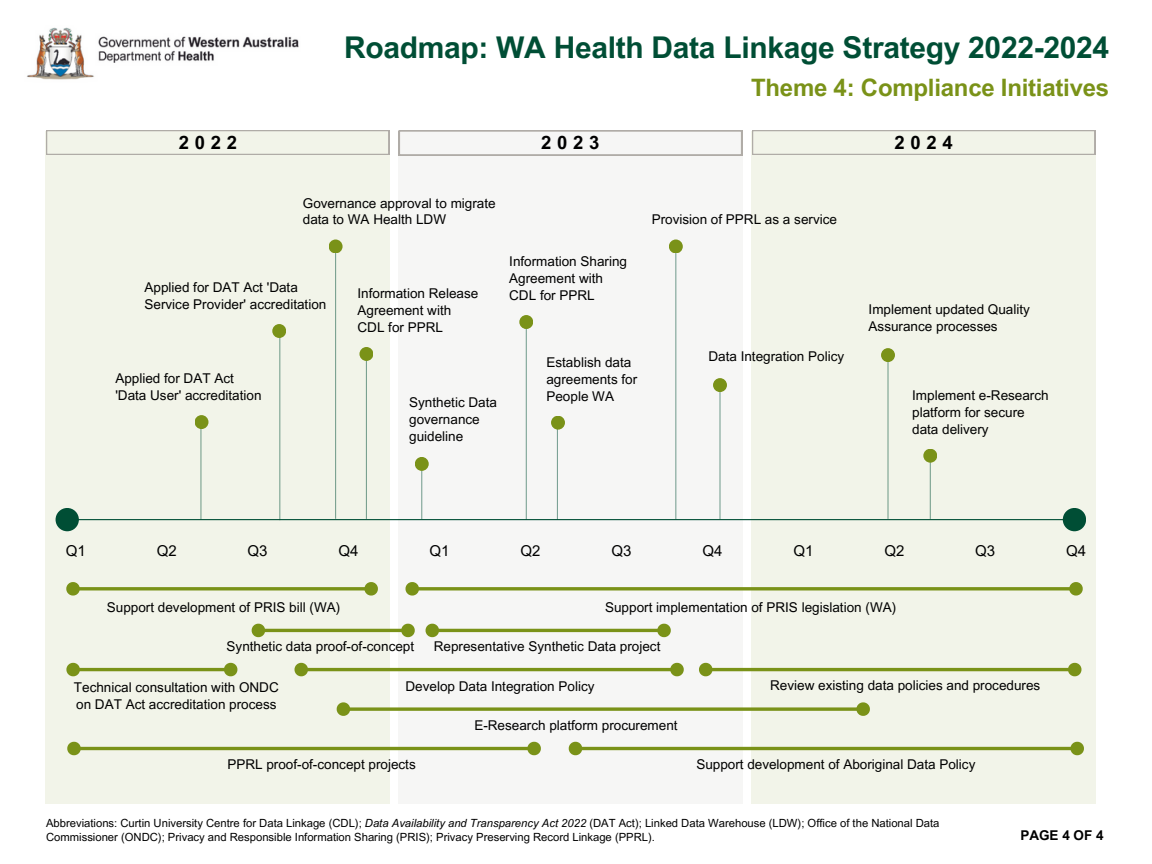
<style>
.page{position:relative;width:1152px;height:864px;background:#fff}
.page>*{position:absolute;margin:0;border:0;box-sizing:border-box;transform-origin:0 0}
.t1{font:700 30px "Arial MT Pro";letter-spacing:-.01em;color:#004e35}
.t2{font:700 24px "Arial MT Pro";letter-spacing:-.01em;color:#7a9218}
.t3{font:700 18.45px "Arial MT Pro";letter-spacing:.31em;color:#000}
.t4{font:15px "Arial MT Pro";color:#000}
.t5{font:13.5px/16.8px "Arial MT Pro";color:#000}
.t6{font:700 13.5px "Arial MT Pro";color:#000}
.t7{font:11.25px/14.1px "Arial MT Pro";color:#000}
.s1{font-style:italic}
</style>
<div class="page">
<img style="left:26px;top:27px;width:273px;height:53px">
<div style="left:45px;top:131px;width:344px;height:673px;background:#f2f4e9"></div>
<div style="left:398px;top:131px;width:344px;height:673px;background:#f6f6f5"></div>
<div style="left:751px;top:131px;width:344px;height:673px;background:#f2f4e9"></div>
<hr style="left:438px;top:629px;width:220px;height:3px;background:#7a9218">
<svg style="left:425px;top:623px;width:17px;height:15px"></svg>
<svg style="left:655px;top:623px;width:16px;height:15px"></svg>
<hr style="left:279px;top:328px;width:1px;height:192px;background:#004e35">
<div style="left:272px;top:324px;width:14px;height:14px;background:#7a9218;border-radius:50%"></div>
<hr style="left:57px;top:519px;width:1028px;height:1px;background:#004e35">
<div style="left:56px;top:508px;width:23px;height:23px;background:#004e35;border-radius:50%"></div>
<div style="left:1063px;top:508px;width:23px;height:23px;background:#004e35;border-radius:50%"></div>
<hr style="left:526px;top:326px;width:1px;height:194px;background:#004e35">
<div style="left:519px;top:315px;width:14px;height:14px;background:#7a9218;border-radius:50%"></div>
<hr style="left:421px;top:464px;width:1px;height:55px;background:#004e35">
<div style="left:415px;top:457px;width:14px;height:14px;background:#7a9218;border-radius:50%"></div>
<hr style="left:307px;top:668px;width:364px;height:3px;background:#7a9218">
<svg style="left:294px;top:662px;width:17px;height:15px"></svg>
<svg style="left:668px;top:662px;width:16px;height:15px"></svg>
<hr style="left:418px;top:587px;width:652px;height:3px;background:#7a9218">
<svg style="left:405px;top:582px;width:17px;height:14px"></svg>
<svg style="left:1067px;top:582px;width:16px;height:14px"></svg>
<hr style="left:335px;top:248px;width:1px;height:271px;background:#004e35">
<div style="left:329px;top:239px;width:14px;height:14px;background:#7a9218;border-radius:50%"></div>
<hr style="left:719px;top:386px;width:2px;height:133px;background:#004e35">
<div style="left:713px;top:378px;width:14px;height:14px;background:#7a9218;border-radius:50%"></div>
<hr style="left:264px;top:629px;width:138px;height:3px;background:#7a9218">
<svg style="left:251px;top:623px;width:17px;height:15px"></svg>
<svg style="left:399px;top:623px;width:16px;height:15px"></svg>
<hr style="left:200px;top:419px;width:2px;height:100px;background:#004e35">
<div style="left:195px;top:415px;width:14px;height:14px;background:#7a9218;border-radius:50%"></div>
<svg style="left:353px;top:707px;width:501px;height:4px;background:#8ca139"></svg>
<svg style="left:336px;top:702px;width:17px;height:14px"></svg>
<svg style="left:854px;top:702px;width:16px;height:14px"></svg>
<hr style="left:366px;top:353px;width:1px;height:166px;background:#004e35">
<div style="left:359px;top:347px;width:14px;height:14px;background:#7a9218;border-radius:50%"></div>
<hr style="left:675px;top:250px;width:1px;height:269px;background:#004e35">
<div style="left:669px;top:239px;width:14px;height:14px;background:#7a9218;border-radius:50%"></div>
<hr style="left:712px;top:668px;width:357px;height:3px;background:#7a9218">
<svg style="left:699px;top:662px;width:16px;height:15px"></svg>
<svg style="left:1065px;top:662px;width:17px;height:15px"></svg>
<hr style="left:887px;top:353px;width:2px;height:166px;background:#004e35">
<div style="left:881px;top:348px;width:14px;height:14px;background:#7a9218;border-radius:50%"></div>
<hr style="left:80px;top:747px;width:448px;height:3px;background:#7a9218">
<svg style="left:67px;top:741px;width:16px;height:15px"></svg>
<svg style="left:525px;top:741px;width:16px;height:15px"></svg>
<hr style="left:581px;top:747px;width:490px;height:3px;background:#7a9218">
<svg style="left:568px;top:741px;width:17px;height:15px"></svg>
<svg style="left:1068px;top:741px;width:16px;height:15px"></svg>
<hr style="left:79px;top:587px;width:286px;height:3px;background:#7a9218">
<svg style="left:66px;top:582px;width:16px;height:14px"></svg>
<svg style="left:362px;top:582px;width:16px;height:14px"></svg>
<svg style="left:46px;top:130px;width:343px;height:25px"></svg>
<svg style="left:399px;top:131px;width:343px;height:24px"></svg>
<svg style="left:752px;top:130px;width:343px;height:25px"></svg>
<hr style="left:557px;top:419px;width:1px;height:101px;background:#004e35">
<div style="left:551px;top:416px;width:14px;height:14px;background:#7a9218;border-radius:50%"></div>
<hr style="left:79px;top:668px;width:146px;height:3px;background:#7a9218">
<svg style="left:66px;top:662px;width:16px;height:15px"></svg>
<svg style="left:221px;top:662px;width:17px;height:15px"></svg>
<hr style="left:930px;top:452px;width:1px;height:67px;background:#004e35">
<div style="left:923px;top:449px;width:14px;height:14px;background:#7a9218;border-radius:50%"></div>
<h1 class="t1" style="left:344px;top:37px;width:767px">Roadmap: WA Health Data Linkage Strategy 2022-2024</h1>
<h2 class="t2" style="left:751px;top:79px;width:360px">Theme 4: Compliance Initiatives</h2>
<h3 class="t3" style="left:179px;top:135px;width:60px">2022</h3>
<h3 class="t3" style="left:541px;top:135px;width:60px">2023</h3>
<h3 class="t3" style="left:894px;top:135px;width:60px">2024</h3>
<p class="t5" style="left:303px;top:196px;width:194px">Governance approval to migrate data to WA Health LDW</p>
<p class="t5" style="left:144px;top:281px;width:183px">Applied for DAT Act 'Data<br>Service Provider' accreditation</p>
<p class="t5" style="left:115px;top:372px;width:148px">Applied for DAT Act 'Data User' accreditation</p>
<p class="t5" style="left:358px;top:287px;width:122px">Information Release<br>Agreement with<br>CDL for PPRL</p>
<p class="t5" style="left:409px;top:395px;width:89px">Synthetic Data governance guideline</p>
<p class="t5" style="left:509px;top:255px;width:119px">Information Sharing<br>Agreement with<br>CDL for PPRL</p>
<p class="t5" style="left:546px;top:355px;width:92px">Establish data agreements for<br>People WA</p>
<p class="t5" style="left:652px;top:213px;width:187px">Provision of PPRL as a service</p>
<p class="t5" style="left:708px;top:349px;width:137px">Data Integration Policy</p>
<p class="t5" style="left:869px;top:302px;width:163px">Implement updated Quality<br>Assurance processes</p>
<p class="t5" style="left:912px;top:389px;width:138px">Implement e-Research platform for secure data delivery</p>
<p class="t4" style="left:66px;top:545px;width:22px">Q1</p>
<p class="t4" style="left:157px;top:545px;width:22px">Q2</p>
<p class="t4" style="left:247px;top:545px;width:22px">Q3</p>
<p class="t4" style="left:339px;top:545px;width:22px">Q4</p>
<p class="t4" style="left:430px;top:545px;width:22px">Q1</p>
<p class="t4" style="left:521px;top:545px;width:22px">Q2</p>
<p class="t4" style="left:611px;top:545px;width:22px">Q3</p>
<p class="t4" style="left:702px;top:545px;width:22px">Q4</p>
<p class="t4" style="left:793px;top:545px;width:22px">Q1</p>
<p class="t4" style="left:884px;top:545px;width:22px">Q2</p>
<p class="t4" style="left:975px;top:545px;width:22px">Q3</p>
<p class="t4" style="left:1066px;top:545px;width:22px">Q4</p>
<p class="t5" style="left:107px;top:600px;width:235px">Support development of PRIS bill (WA)</p>
<p class="t5" style="left:227px;top:639px;width:189px">Synthetic data proof-of-concept</p>
<p class="t5" style="left:605px;top:600px;width:293px">Support implementation of PRIS legislation (WA)</p>
<p class="t5" style="left:434px;top:639px;width:228px">Representative Synthetic Data project</p>
<p class="t5" style="left:74px;top:681px;width:206px">Technical consultation with ONDC on DAT Act accreditation process</p>
<p class="t5" style="left:406px;top:679px;width:191px">Develop Data Integration Policy</p>
<p class="t5" style="left:474px;top:718px;width:205px">E-Research platform procurement</p>
<p class="t5" style="left:770px;top:678px;width:272px">Review existing data policies and procedures</p>
<p class="t5" style="left:227px;top:758px;width:190px">PPRL proof-of-concept projects</p>
<p class="t5" style="left:696px;top:757px;width:281px">Support development of Aboriginal Data Policy</p>
<p class="t7" style="left:46px;top:817px;width:895px">Abbreviations: Curtin University Centre for Data Linkage (CDL); <span class="s1">Data Availability and Transparency Act 2022</span> (DAT Act); Linked Data Warehouse (LDW); Office of the National Data<br>Commissioner (ONDC); Privacy and Responsible Information Sharing (PRIS); Privacy Preserving Record Linkage (PPRL).</p>
<p class="t6" style="left:1020px;top:830px;width:85px">PAGE 4 OF 4</p>
</div>
